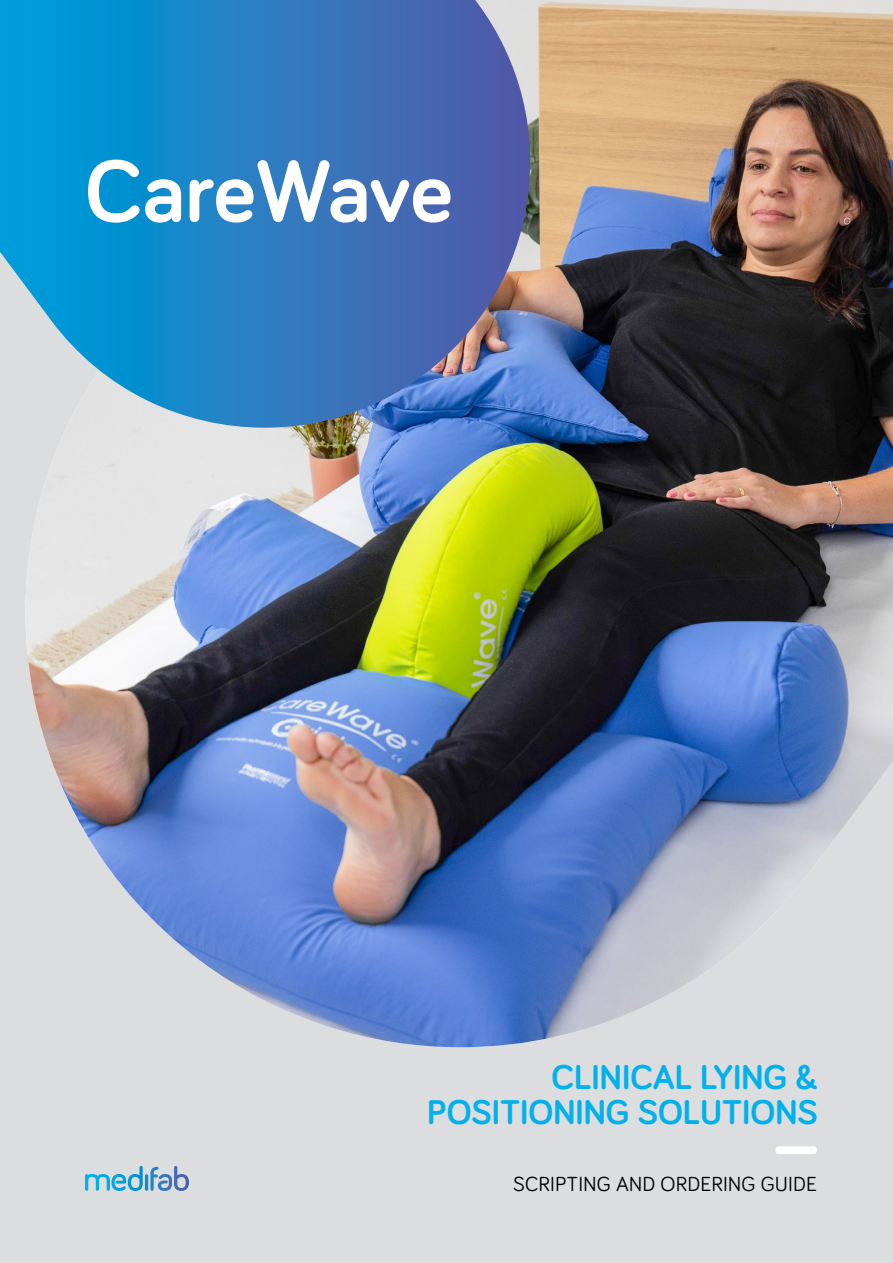
<style>
.page{position:relative;width:893px;height:1263px;background:#dcddde}
.page>*{position:absolute;margin:0;border:0;box-sizing:border-box;transform-origin:0 0}
.t1{font:700 90px "Bariol";color:#fff}
.t2{font:700 35.4px/35.4px "Bariol";color:#00b1eb;text-align:right}
.t3{font:21px "Bariol";letter-spacing:.01em;color:#000}
</style>
<div class="page">
<img style="left:25px;top:2px;width:868px;height:1045px">
<svg style="left:0;top:0;width:565px;height:428px;background:#4086c0"></svg>
<div style="left:775px;top:1146px;width:42px;height:8px;background:#fff;border-radius:4px"></div>
<svg style="left:85px;top:1166px;width:104px;height:25px"></svg>
<h1 class="t1" style="left:85px;top:130px;width:369px">CareWave</h1>
<p class="t2" style="left:427px;top:1058px;width:392px">CLINICAL LYING &amp;<br>POSITIONING SOLUTIONS</p>
<p class="t3" style="left:513px;top:1169px;width:305px">SCRIPTING AND ORDERING GUIDE</p>
</div>
